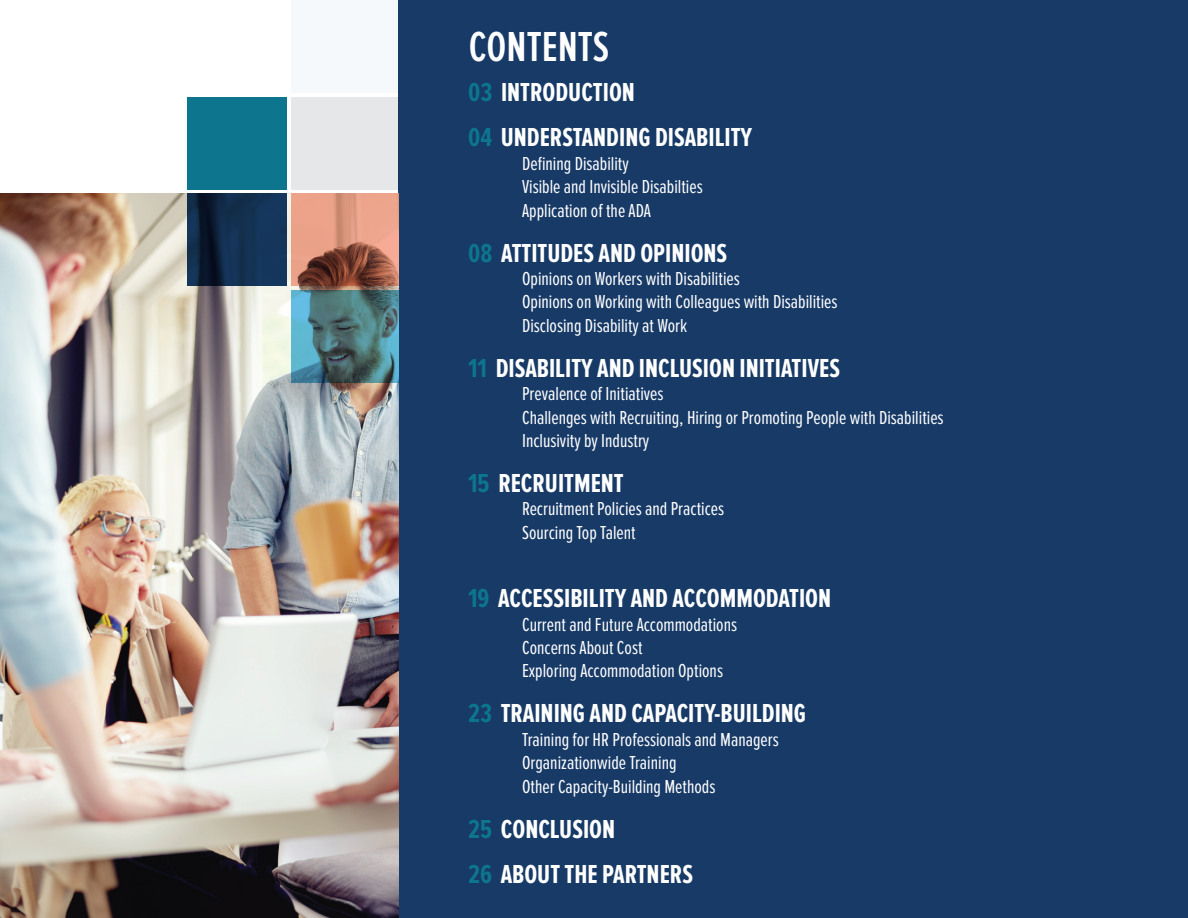
<style>
.page{position:relative;width:1188px;height:918px;background:#fff}
.page>*{position:absolute;margin:0;border:0;box-sizing:border-box;transform-origin:0 0}
.t1{font:600 43.5px "Proxima Nova Ex Cn";color:#fff}
.t2{font:700 27px/45px "Proxima Nova Ex Cn";color:#fff}
.t3{font:19.5px/23.4px "Proxima Nova Ex Cn";color:#fff}
.s1{color:#0d758e}
</style>
<div class="page">
<div style="left:399px;top:0;width:789px;height:918px;background:#173a67"></div>
<img style="left:0;top:193px;width:399px;height:725px">
<svg style="left:291px;top:193px;width:108px;height:93px;fill:#e9a187"></svg>
<svg style="left:188px;top:193px;width:99px;height:93px;fill:#143253"></svg>
<svg style="left:291px;top:290px;width:108px;height:93px"></svg>
<div style="left:188px;top:97px;width:99px;height:93px;background:#0d758e"></div>
<div style="left:291px;top:0;width:108px;height:93px;background:#f2f6fa"></div>
<div style="left:291px;top:97px;width:108px;height:93px;background:#e6e7e9"></div>
<h1 class="t1" style="left:469px;top:23px;width:142px">CONTENTS</h1>
<h2 class="t2" style="left:468px;top:71px;width:286px"><span class="s1">03</span> INTRODUCTION<br><span class="s1">04</span> UNDERSTANDING DISABILITY</h2>
<p class="t3" style="left:522px;top:152px;width:182px">Defining Disability<br>Visible and Invisible Disabilties<br>Application of the ADA</p>
<h2 class="t2" style="left:468px;top:231px;width:261px"><span class="s1">08</span> ATTITUDES AND OPINIONS</h2>
<p class="t3" style="left:522px;top:267px;width:317px">Opinions on Workers with Disabilities<br>Opinions on Working with Colleagues with Disabilities<br>Disclosing Disability at Work</p>
<h2 class="t2" style="left:468px;top:346px;width:373px"><span class="s1">11</span> DISABILITY AND INCLUSION INITIATIVES</h2>
<p class="t3" style="left:522px;top:382px;width:423px">Prevalence of Initiatives<br>Challenges with Recruiting, Hiring or Promoting People with Disabilities<br>Inclusivity by Industry</p>
<h2 class="t2" style="left:468px;top:461px;width:157px"><span class="s1">15</span> RECRUITMENT</h2>
<p class="t3" style="left:522px;top:498px;width:204px">Recruitment Policies and Practices<br>Sourcing Top Talent</p>
<h2 class="t2" style="left:468px;top:577px;width:365px"><span class="s1">19</span> ACCESSIBILITY AND ACCOMMODATION</h2>
<p class="t3" style="left:522px;top:613px;width:217px">Current and Future Accommodations<br>Concerns About Cost<br>Exploring Accommodation Options</p>
<h2 class="t2" style="left:468px;top:692px;width:340px"><span class="s1">23</span> TRAINING AND CAPACITY-BUILDING</h2>
<p class="t3" style="left:522px;top:728px;width:258px">Training for HR Professionals and Managers<br>Organizationwide Training<br>Other Capacity-Building Methods</p>
<h2 class="t2" style="left:468px;top:807px;width:226px"><span class="s1">25</span> CONCLUSION<br><span class="s1">26</span> ABOUT THE PARTNERS</h2>
</div>
